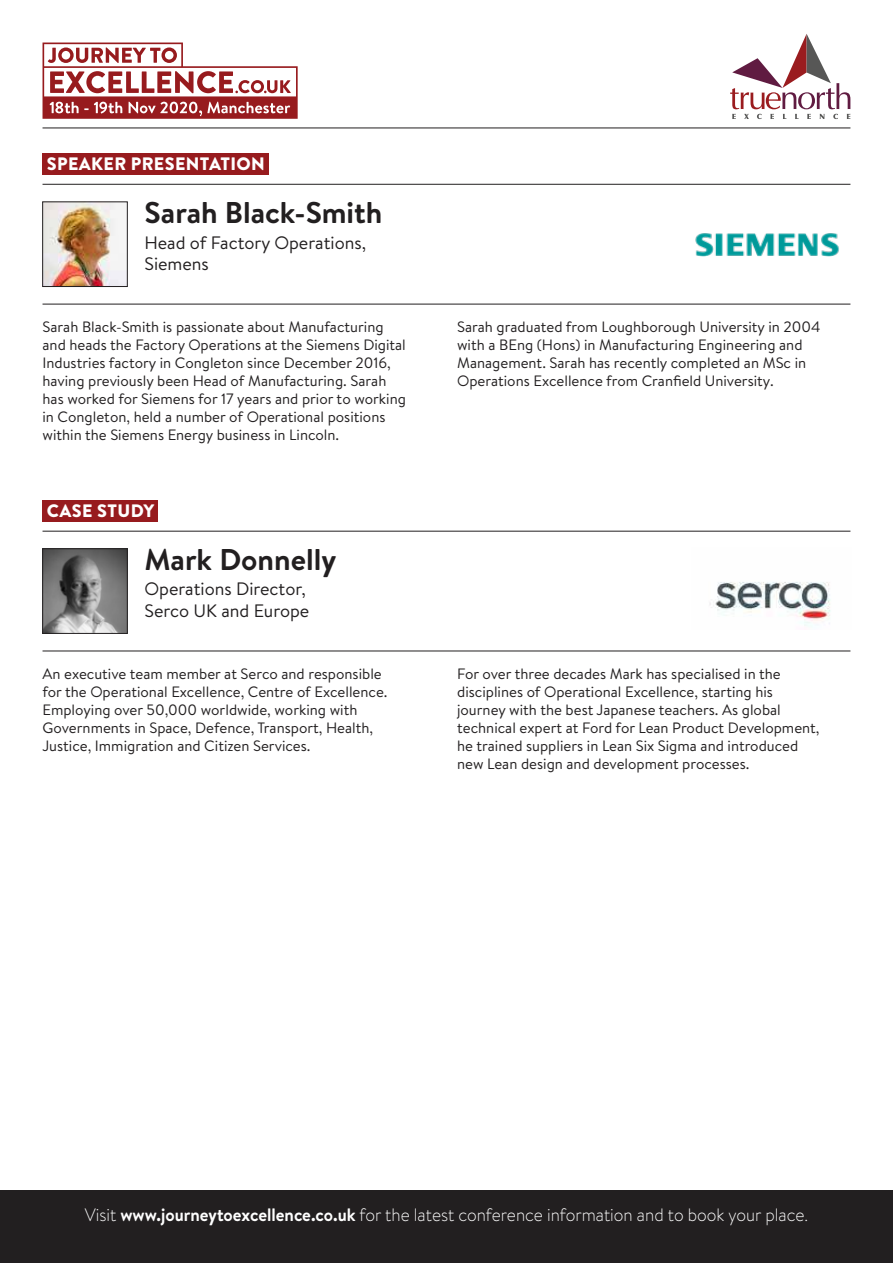
<style>
.page{position:relative;width:893px;height:1263px;background:#fff}
.page>*{position:absolute;margin:0;border:0;box-sizing:border-box;transform-origin:0 0}
.t1{font:700 30px "Brandon Text";color:#221f20}
.t2{font:300 18px "Brandon Text";color:#fff;scale:.95 1}
.t3{font:18px/21.6px "Brandon Text";color:#221f20}
.t4{font:900 18px "Brandon Text";letter-spacing:.02em;color:#fff}
.t5{font:15px/18px "Brandon Text";color:#221f20}
.s1{font-weight:700}
</style>
<div class="page">
<svg style="left:730px;top:34px;width:120px;height:85px"></svg>
<hr style="left:43px;top:128px;width:807px;height:1px;background:#221f20">
<hr style="left:43px;top:184px;width:807px;height:1px;background:#221f20">
<img style="left:44px;top:204px;width:82px;height:81px">
<div style="left:42px;top:202px;width:86px;height:85px;border:1px solid #221f20"></div>
<hr style="left:43px;top:304px;width:807px;height:1px;background:#221f20">
<img style="left:695px;top:233px;width:144px;height:24px">
<div style="left:43px;top:153px;width:226px;height:21px;background:#971b1e"></div>
<hr style="left:43px;top:531px;width:807px;height:1px;background:#221f20">
<img style="left:44px;top:550px;width:82px;height:82px">
<div style="left:42px;top:548px;width:86px;height:86px;border:1px solid #221f20"></div>
<hr style="left:43px;top:651px;width:807px;height:1px;background:#221f20">
<img style="left:709px;top:582px;width:122px;height:45px">
<div style="left:43px;top:500px;width:115px;height:21px;background:#971b1e"></div>
<svg style="left:43px;top:43px;width:255px;height:76px"></svg>
<div style="left:0;top:1191px;width:893px;height:72px;background:#221f20"></div>
<p class="t4" style="left:47px;top:155px;width:220px">SPEAKER PRESENTATION</p>
<h1 class="t1" style="left:145px;top:201px;width:239px">Sarah Black-Smith</h1>
<p class="t3" style="left:145px;top:233px;width:223px">Head of Factory Operations,<br>Siemens</p>
<p class="t5" style="left:43px;top:319px;width:365px">Sarah Black-Smith is passionate about Manufacturing and heads the Factory Operations at the Siemens Digital Industries factory in Congleton since December 2016, having previously been Head of Manufacturing. Sarah has worked for Siemens for 17 years and prior to working in Congleton, held a number of Operational positions within the Siemens Energy business in Lincoln.</p>
<p class="t5" style="left:457px;top:319px;width:365px">Sarah graduated from Loughborough University in 2004 with a BEng (Hons) in Manufacturing Engineering and Management. Sarah has recently completed an MSc in Operations Excellence from Cranfield University.</p>
<p class="t4" style="left:47px;top:502px;width:109px">CASE STUDY</p>
<h1 class="t1" style="left:145px;top:548px;width:193px">Mark Donnelly</h1>
<p class="t3" style="left:145px;top:580px;width:166px">Operations Director,<br>Serco UK and Europe</p>
<p class="t5" style="left:43px;top:666px;width:346px">An executive team member at Serco and responsible for the Operational Excellence, Centre of Excellence.<br>Employing over 50,000 worldwide, working with Governments in Space, Defence, Transport, Health, Justice, Immigration and Citizen Services.</p>
<p class="t5" style="left:457px;top:666px;width:364px">For over three decades Mark has specialised in the disciplines of Operational Excellence, starting his journey with the best Japanese teachers. As global technical expert at Ford for Lean Product Development, he trained suppliers in Lean Six Sigma and introduced new Lean design and development processes.</p>
<p class="t2" style="left:85px;top:1208px;width:763px">Visit <span class="s1">www.journeytoexcellence.co.uk</span> for the latest conference information and to book your place.</p>
</div>
